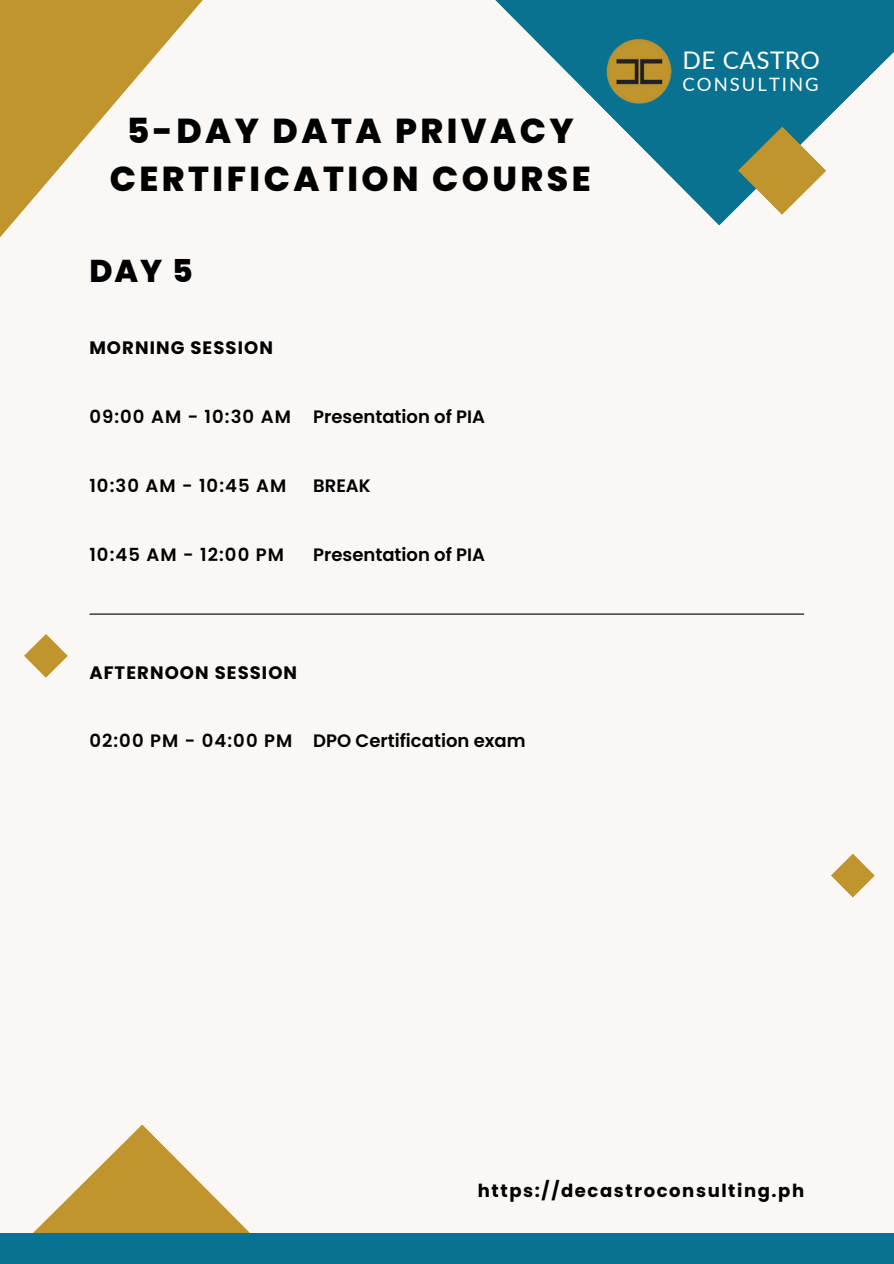
<style>
.page{position:relative;width:894px;height:1264px;background:#fff}
.page>*{position:absolute;margin:0;border:0;box-sizing:border-box;transform-origin:0 0}
.t1{font:800 34.5px/48.3px "Poppins";letter-spacing:.1em;color:#000;text-align:center}
.t2{font:800 31.5px "Poppins";color:#000}
.t3{font:24.3px "Lato";letter-spacing:.02em;color:#fff}
.t4{font:18.45px "Lato";letter-spacing:.11em;color:#fff}
.t5{font:600 18px "Poppins";letter-spacing:.06em;color:#000}
.t6{font:600 18px "Poppins";color:#000}
.t7{font:700 18px "Poppins";letter-spacing:.06em;color:#000}
.t8{font:700 18px "Poppins";letter-spacing:.09em;color:#000}
</style>
<div class="page">
<div style="left:0;top:0;width:893px;height:1263px;background:#faf7f5"></div>
<svg style="left:831px;top:854px;width:43px;height:43px"></svg>
<svg style="left:0;top:0;width:203px;height:237px"></svg>
<svg style="left:34px;top:1124px;width:215px;height:108px"></svg>
<svg style="left:495px;top:0;width:398px;height:226px;fill:#097291"></svg>
<svg style="left:737px;top:126px;width:89px;height:89px"></svg>
<div style="left:0;top:1232px;width:893px;height:31px;background:#097291"></div>
<svg style="left:24px;top:634px;width:44px;height:44px"></svg>
<img style="left:593px;top:36px;width:86px;height:70px">
<hr style="left:90px;top:613px;width:713px;height:1px;background:#000">
<p class="t1" style="left:110px;top:106px;width:482px">5-DAY DATA PRIVACY<br>CERTIFICATION COURSE</p>
<h2 class="t2" style="left:89px;top:249px;width:105px">DAY 5</h2>
<p class="t7" style="left:89px;top:335px;width:185px">MORNING SESSION</p>
<h1 class="t5" style="left:89px;top:404px;width:203px">09:00 AM - 10:30 AM</h1>
<h3 class="t6" style="left:313px;top:404px;width:173px">Presentation of PIA</h3>
<p class="t5" style="left:89px;top:473px;width:198px">10:30 AM - 10:45 AM</p>
<p class="t6" style="left:313px;top:473px;width:59px">BREAK</p>
<p class="t5" style="left:89px;top:542px;width:196px">10:45 AM - 12:00 PM</p>
<h3 class="t6" style="left:313px;top:542px;width:173px">Presentation of PIA</h3>
<p class="t7" style="left:89px;top:659px;width:209px">AFTERNOON SESSION</p>
<h3 class="t5" style="left:89px;top:728px;width:204px">02:00 PM - 04:00 PM</h3>
<p class="t6" style="left:313px;top:728px;width:214px">DPO Certification exam</p>
<p class="t3" style="left:682px;top:45px;width:139px">DE CASTRO</p>
<p class="t4" style="left:682px;top:73px;width:138px">CONSULTING</p>
<p class="t8" style="left:478px;top:1177px;width:328px">https://decastroconsulting.ph</p>
</div>
